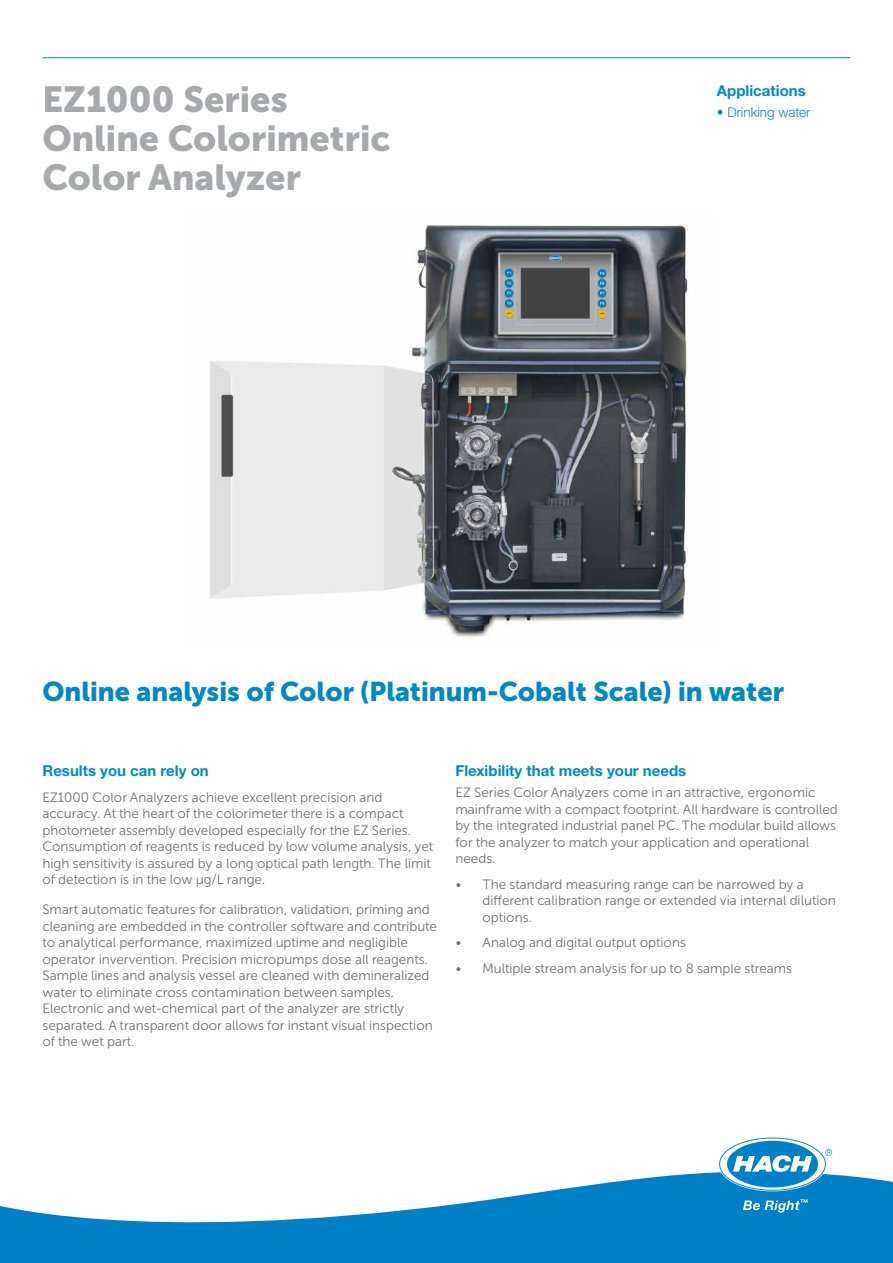
<style>
.page{position:relative;width:893px;height:1263px;background:#fff}
.page>*{position:absolute;margin:0;border:0;box-sizing:border-box;transform-origin:0 0}
.t1{font:36px/39px "Museo Sans Cyrl 900";color:#a7a9ac}
.t2{font:27px "Museo Sans Cyrl 900";color:#0088ca}
.t3{font:700 15px "Helvetica Neue LTW1 G";color:#0088ca}
.t4{font:13.5px/16.5px "Museo Sans Cyrl 300";color:#6d6f71}
.t5{font:300 13.5px "Helvetica Neue LTW1 G";color:#0088ca}
</style>
<div class="page">
<hr style="left:43px;top:57px;width:807px;height:1px;background:#0088ca">
<svg style="left:0;top:1172px;width:893px;height:91px;fill:#0081c7"></svg>
<svg style="left:720px;top:1138px;width:112px;height:52px"></svg>
<svg style="left:743px;top:1199px;width:64px;height:13px"></svg>
<img style="left:209px;top:225px;width:479px;height:412px">
<h1 class="t1" style="left:43px;top:80px;width:349px">EZ1000 Series<br>Online Colorimetric<br>Color Analyzer</h1>
<p class="t3" style="left:717px;top:81px;width:90px">Applications</p>
<p class="t5" style="left:717px;top:104px;width:95px">• Drinking water</p>
<h2 class="t2" style="left:43px;top:676px;width:743px">Online analysis of Color (Platinum-Cobalt Scale) in water</h2>
<p class="t3" style="left:43px;top:761px;width:168px">Results you can rely on</p>
<p class="t4" style="left:43px;top:789px;width:392px">EZ1000 Color Analyzers achieve excellent precision and accuracy. At the heart of the colorimeter there is a compact photometer assembly developed especially for the EZ Series.<br>Consumption of reagents is reduced by low volume analysis, yet high sensitivity is assured by a long optical path length. The limit of detection is in the low µg/L range.</p>
<p class="t4" style="left:43px;top:901px;width:396px">Smart automatic features for calibration, validation, priming and cleaning are embedded in the controller software and contribute to analytical performance, maximized uptime and negligible operator invervention. Precision micropumps dose all reagents.<br>Sample lines and analysis vessel are cleaned with demineralized water to eliminate cross contamination between samples.<br>Electronic and wet-chemical part of the analyzer are strictly separated. A transparent door allows for instant visual inspection of the wet part.</p>
<p class="t3" style="left:455px;top:761px;width:232px">Flexibility that meets your needs</p>
<p class="t4" style="left:455px;top:784px;width:384px">EZ Series Color Analyzers come in an attractive, ergonomic mainframe with a compact footprint. All hardware is controlled by the integrated industrial panel PC. The modular build allows for the analyzer to match your application and operational needs.</p>
<p class="t4" style="left:482px;top:876px;width:355px;text-indent:-27px">• The standard measuring range can be narrowed by a different calibration range or extended via internal dilution options.</p>
<p class="t4" style="left:455px;top:934px;width:232px">• Analog and digital output options</p>
<p class="t4" style="left:455px;top:960px;width:338px">• Multiple stream analysis for up to 8 sample streams</p>
</div>
